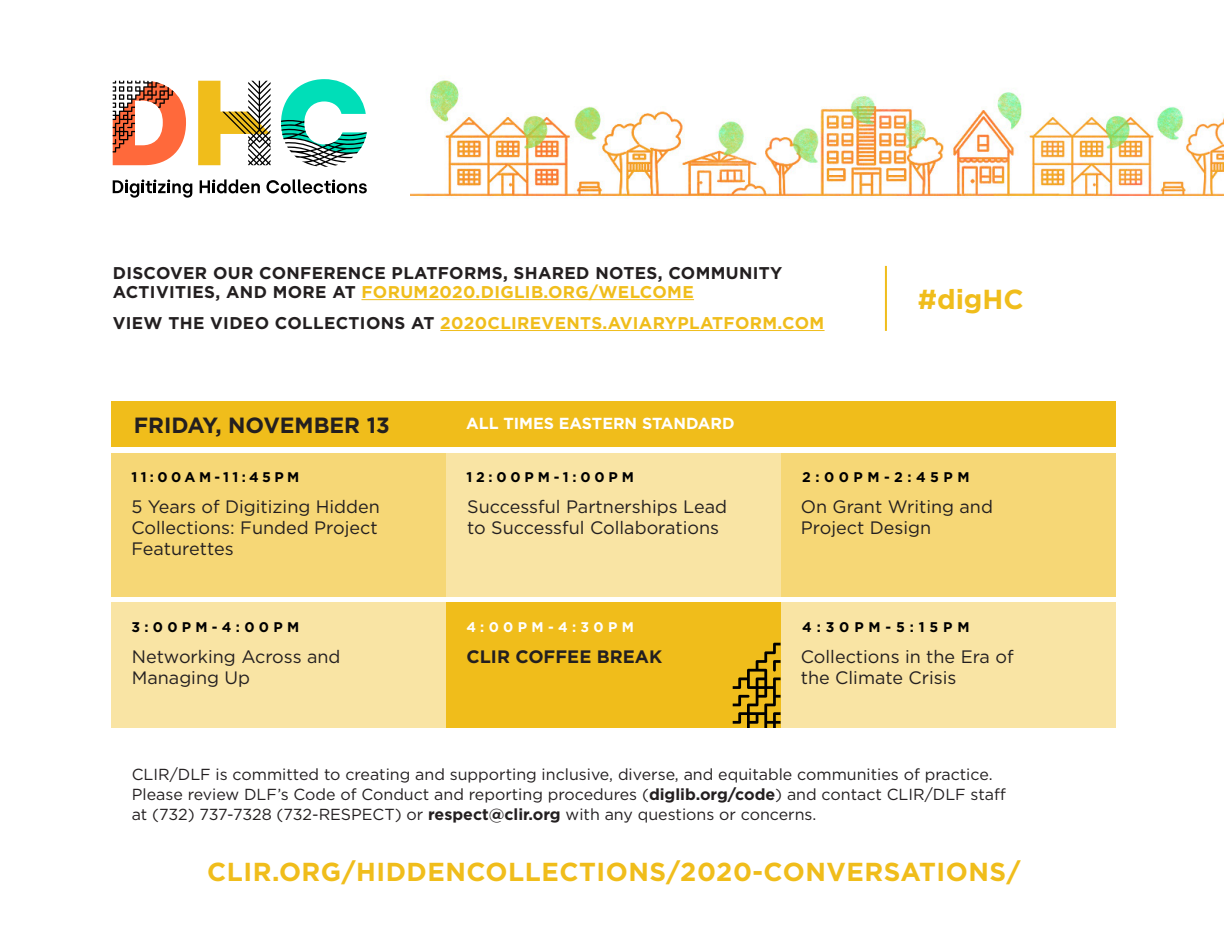
<style>
.page{position:relative;width:1224px;height:946px;background:#fff}
.page>*{position:absolute;margin:0;border:0;box-sizing:border-box;transform-origin:0 0}
.t1{font:700 27.4px "Gotham";color:#f0bd1b}
.t2{font:700 26px "Gotham";letter-spacing:.02em;color:#f0bd1b}
.t3{font:700 22px "Gotham";color:#231f20}
.t4{font:18px/21px "Gotham";color:#231f20}
.t5{font:700 18px "Gotham";color:#231f20}
.t6{font:700 17px/19px "Gotham";letter-spacing:.02em;color:#231f20}
.t7{font:700 17px "Gotham";letter-spacing:.02em;color:#f0bd1b}
.t8{font:16px/20px "Gotham";color:#231f20}
.t9{font:700 16px "Gotham";color:#fff}
.t10{font:700 14px "Gotham";letter-spacing:.305em;color:#000}
.t11{font:700 14px "Gotham";letter-spacing:.24em;color:#000}
.t12{font:700 14px "Gotham";letter-spacing:.27em;color:#000}
.t13{font:700 14px "Gotham";letter-spacing:.31em;color:#fff}
.t14{font:700 14px "Gotham";letter-spacing:.345em;color:#000}
.s1{color:#f0bd1b}
.s2{color:#231f20}
.s3{font-weight:700}
</style>
<div class="page">
<hr style="left:885px;top:266px;width:2px;height:65px;background:#f0bd1b">
<hr style="left:440px;top:330px;width:385px;height:1px;background:#f0bd1b">
<hr style="left:361px;top:299px;width:333px;height:1px;background:#f0bd1b">
<img style="left:411px;top:80px;width:813px;height:119px">
<svg style="left:281px;top:79px;width:86px;height:88px"></svg>
<svg style="left:198px;top:81px;width:73px;height:84px"></svg>
<svg style="left:113px;top:81px;width:73px;height:84px"></svg>
<svg style="left:113px;top:179px;width:79px;height:19px"></svg>
<svg style="left:200px;top:179px;width:60px;height:14px"></svg>
<svg style="left:266px;top:179px;width:101px;height:14px"></svg>
<div style="left:111px;top:401px;width:1005px;height:46px;background:#f0bd1b"></div>
<div style="left:111px;top:453px;width:335px;height:144px;background:#f6d776"></div>
<div style="left:446px;top:453px;width:335px;height:144px;background:#f9e4a4"></div>
<div style="left:781px;top:453px;width:335px;height:144px;background:#f6d776"></div>
<div style="left:111px;top:603px;width:335px;height:125px;background:#f9e4a4"></div>
<div style="left:446px;top:603px;width:335px;height:125px;background:#f0bd1b"></div>
<div style="left:781px;top:603px;width:335px;height:125px;background:#f9e4a4"></div>
<svg style="left:732px;top:643px;width:49px;height:85px"></svg>
<p class="t6" style="left:113px;top:263px;width:671px">DISCOVER OUR CONFERENCE PLATFORMS, SHARED NOTES, COMMUNITY<br>ACTIVITIES, AND MORE AT <span class="s1">FORUM2020.DIGLIB.ORG/WELCOME</span></p>
<p class="t7" style="left:113px;top:312px;width:713px"><span class="s2">VIEW THE VIDEO COLLECTIONS AT</span> 2020CLIREVENTS.AVIARYPLATFORM.COM</p>
<p class="t3" style="left:134px;top:411px;width:258px">FRIDAY, NOVEMBER 13</p>
<p class="t9" style="left:466px;top:412px;width:270px">ALL TIMES EASTERN STANDARD</p>
<h3 class="t1" style="left:918px;top:281px;width:107px">#digHC</h3>
<p class="t11" style="left:131px;top:468px;width:169px">11:00AM-11:45PM</p>
<p class="t12" style="left:466px;top:468px;width:169px">12:00PM-1:00PM</p>
<p class="t10" style="left:802px;top:468px;width:169px">2:00PM-2:45PM</p>
<p class="t4" style="left:131px;top:496px;width:250px">5 Years of Digitizing Hidden<br>Collections: Funded Project<br>Featurettes</p>
<p class="t4" style="left:467px;top:496px;width:261px">Successful Partnerships Lead to Successful Collaborations</p>
<p class="t4" style="left:801px;top:496px;width:194px">On Grant Writing and<br>Project Design</p>
<p class="t10" style="left:131px;top:618px;width:169px">3:00PM-4:00PM</p>
<p class="t13" style="left:466px;top:618px;width:169px">4:00PM-4:30PM</p>
<p class="t14" style="left:802px;top:618px;width:169px">4:30PM-5:15PM</p>
<p class="t4" style="left:132px;top:646px;width:210px">Networking Across and<br>Managing Up</p>
<p class="t5" style="left:467px;top:645px;width:197px">CLIR COFFEE BREAK</p>
<p class="t4" style="left:801px;top:646px;width:214px">Collections in the Era of the Climate Crisis</p>
<p class="t8" style="left:132px;top:764px;width:876px">CLIR/DLF is committed to creating and supporting inclusive, diverse, and equitable communities of practice.<br>Please review DLF’s Code of Conduct and reporting procedures (<span class="s3">diglib.org/code</span>) and contact CLIR/DLF sta˜ at (732) 737-7328 (732-RESPECT) or <span class="s3">respect@clir.org</span> with any questions or concerns.</p>
<p class="t2" style="left:207px;top:854px;width:815px">CLIR.ORG/HIDDENCOLLECTIONS/2020-CONVERSATIONS/</p>
</div>
